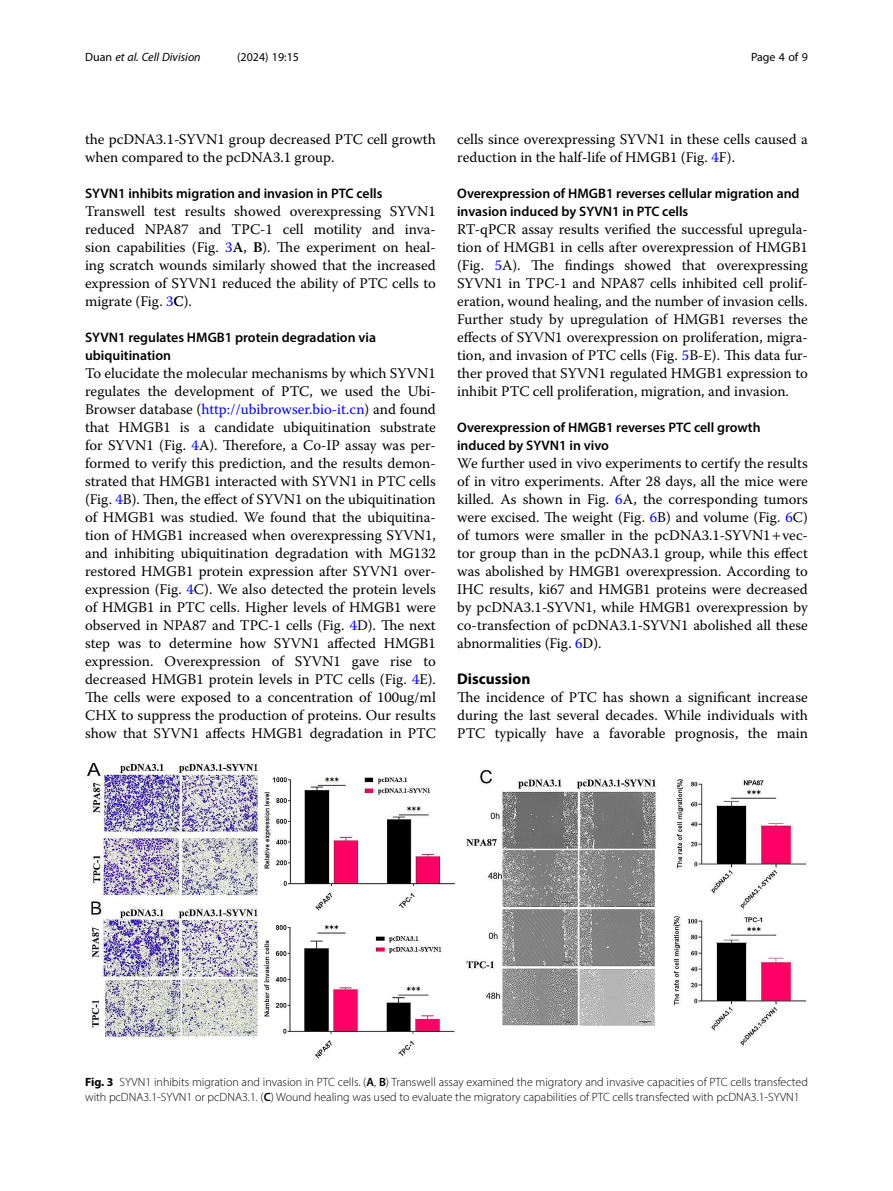
<style>
.page{position:relative;width:893px;height:1191px;background:#fff}
.page>*{position:absolute;margin:0;border:0;box-sizing:border-box;transform-origin:0 0}
.Head_1{font:700 15.45px "Myriad Pro";color:#000}
.Body_Text{font:14.7px/18px "Warnock Pro";color:#000;text-align:justify}
.Head_2{font:600 13.8px/18px "Myriad Pro";color:#000}
.Figure_Caption{font:300 12px/15px "Myriad Pro";color:#000}
.t1{font:italic 12px "Myriad Pro";color:#000}
.t2{font:12px "Myriad Pro";color:#000}
.s1{font-style:normal}
.s2{color:#00f}
.s3{font-weight:600}
.s4{font-weight:700}
</style>
<div class="page">
<img style="left:85px;top:760px;width:723px;height:299px">
<p class="t1" style="left:85px;top:50px;width:117px"><span class="s1">Duan</span> et al. Cell Division</p>
<p class="t2" style="left:237px;top:50px;width:63px">(2024) 19:15</p>
<p class="t2" style="left:751px;top:50px;width:58px">Page 4 of 9</p>
<p class="Body_Text" style="left:85px;top:130px;width:352px">the pcDNA3.1-SYVN1 group decreased PTC cell growth when compared to the pcDNA3.1 group.</p>
<p class="Head_2" style="left:85px;top:184px;width:299px">SYVN1 inhibits migration and invasion in PTC cells</p>
<p class="Body_Text" style="left:85px;top:202px;width:352px">Transwell test results showed overexpressing SYVN1 reduced NPA87 and TPC-1 cell motility and inva&shy;sion capabilities (Fig. <span class="s2">3</span><span class="s3">A</span>, <span class="s3">B</span>). The experiment on heal&shy;ing scratch wounds similarly showed that the increased expression of SYVN1 reduced the ability of PTC cells to migrate (Fig. <span class="s2">3</span><span class="s3">C</span>).</p>
<p class="Head_2" style="left:85px;top:328px;width:293px">SYVN1 regulates HMGB1 protein degradation via ubiquitination</p>
<p class="Body_Text" style="left:85px;top:364px;width:352px">To elucidate the molecular mechanisms by which SYVN1 regulates the development of PTC, we used the Ubi-Browser database (<span class="s2">http://ubibrowser.bio-it.cn</span>) and found that HMGB1 is a candidate ubiquitination substrate for SYVN1 (Fig. <span class="s2">4</span>A). Therefore, a Co-IP assay was per&shy;formed to verify this prediction, and the results demon&shy;strated that HMGB1 interacted with SYVN1 in PTC cells (Fig. <span class="s2">4</span>B). Then, the effect of SYVN1 on the ubiquitination of HMGB1 was studied. We found that the ubiquitina&shy;tion of HMGB1 increased when overexpressing SYVN1, and inhibiting ubiquitination degradation with MG132 restored HMGB1 protein expression after SYVN1 over&shy;expression (Fig. <span class="s2">4</span>C). We also detected the protein levels of HMGB1 in PTC cells. Higher levels of HMGB1 were observed in NPA87 and TPC-1 cells (Fig. <span class="s2">4</span>D). The next step was to determine how SYVN1 affected HMGB1 expression. Overexpression of SYVN1 gave rise to decreased HMGB1 protein levels in PTC cells (Fig. <span class="s2">4</span>E).<br>The cells were exposed to a concentration of 100ug/ml CHX to suppress the production of proteins. Our results show that SYVN1 affects HMGB1 degradation in PTC</p>
<p class="Body_Text" style="left:457px;top:130px;width:352px">cells since overexpressing SYVN1 in these cells caused a reduction in the half-life of HMGB1 (Fig. <span class="s2">4</span>F).</p>
<p class="Head_2" style="left:457px;top:184px;width:344px">Overexpression of HMGB1 reverses cellular migration and invasion induced by SYVN1 in PTC cells</p>
<p class="Body_Text" style="left:457px;top:220px;width:352px">RT-qPCR assay results verified the successful upregula&shy;tion of HMGB1 in cells after overexpression of HMGB1 (Fig. <span class="s2">5</span>A). The findings showed that overexpressing SYVN1 in TPC-1 and NPA87 cells inhibited cell prolif&shy;eration, wound healing, and the number of invasion cells.<br>Further study by upregulation of HMGB1 reverses the effects of SYVN1 overexpression on proliferation, migra&shy;tion, and invasion of PTC cells (Fig. <span class="s2">5</span>B-E). This data fur&shy;ther proved that SYVN1 regulated HMGB1 expression to inhibit PTC cell proliferation, migration, and invasion.</p>
<p class="Head_2" style="left:457px;top:418px;width:305px">Overexpression of HMGB1 reverses PTC cell growth induced by SYVN1 in vivo</p>
<p class="Body_Text" style="left:457px;top:454px;width:352px">We further used in vivo experiments to certify the results of in vitro experiments. After 28 days, all the mice were killed. As shown in Fig. <span class="s2">6</span>A, the corresponding tumors were excised. The weight (Fig. <span class="s2">6</span>B) and volume (Fig. <span class="s2">6</span>C) of tumors were smaller in the pcDNA3.1-SYVN1 vec&shy;tor group than in the pcDNA3.1 group, while this effect was abolished by HMGB1 overexpression. According to IHC results, ki67 and HMGB1 proteins were decreased by pcDNA3.1-SYVN1, while HMGB1 overexpression by co-transfection of pcDNA3.1-SYVN1 abolished all these abnormalities (Fig. <span class="s2">6</span>D).</p>
<p class="Head_1" style="left:457px;top:669px;width:75px">Discussion</p>
<p class="Body_Text" style="left:457px;top:688px;width:352px">The incidence of PTC has shown a significant increase during the last several decades. While individuals with PTC typically have a favorable prognosis, the main</p>
<p class="Figure_Caption" style="left:85px;top:1074px;width:724px"><span class="s4">Fig. 3</span> SYVN1 inhibits migration and invasion in PTC cells. (<span class="s3">A</span>, <span class="s3">B</span>) Transwell assay examined the migratory and invasive capacities of PTC cells transfected with pcDNA3.1-SYVN1 or pcDNA3.1. (<span class="s3">C</span>) Wound healing was used to evaluate the migratory capabilities of PTC cells transfected with pcDNA3.1-SYVN1</p>
</div>
